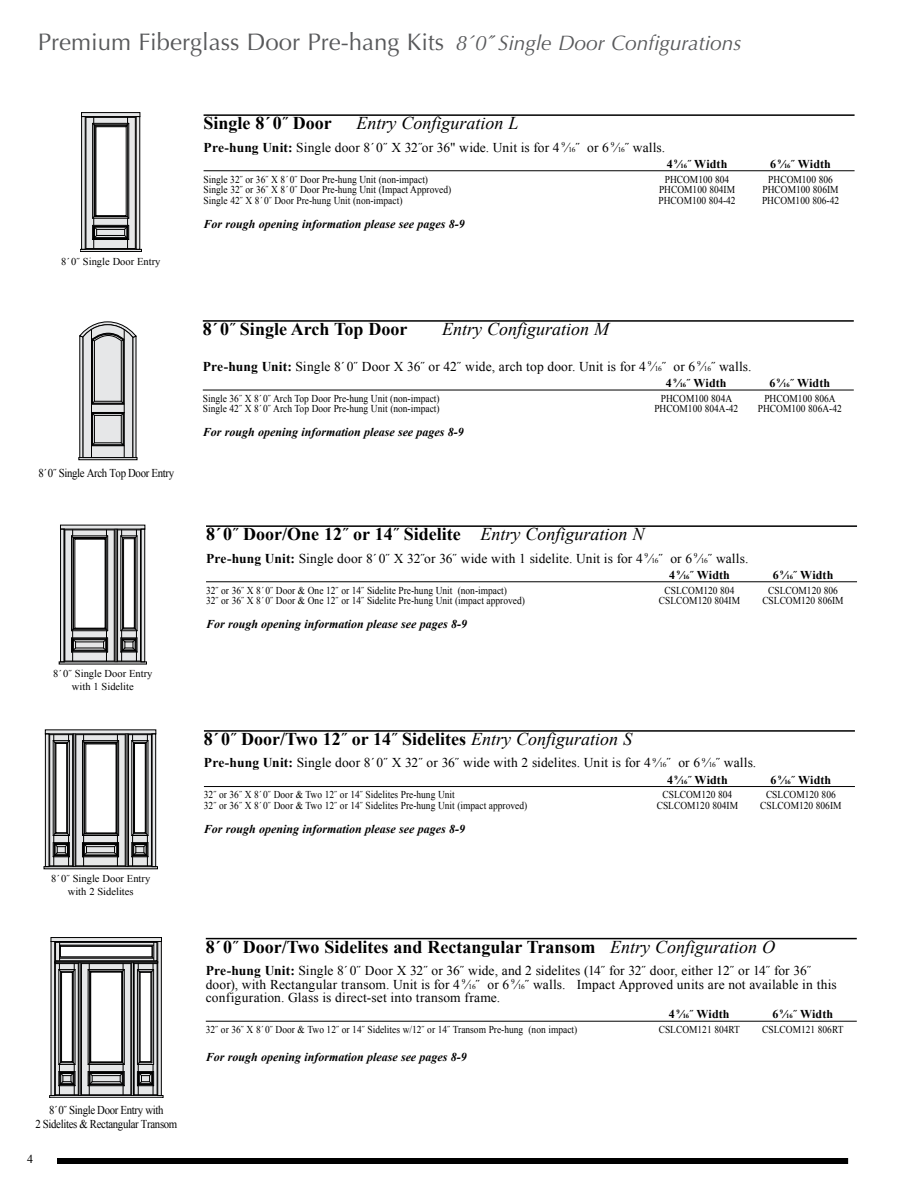
<style>
.page{position:relative;width:918px;height:1188px;background:#fff}
.page>*{position:absolute;margin:0;border:0;box-sizing:border-box;transform-origin:0 0}
.t1{font:24px "Optima";color:#58595b}
.t2{font:700 18px "Times New Roman";color:#000}
.t3{font:italic 18px "Times New Roman";color:#000}
.t4{font:13.5px/13.5px "Times New Roman";letter-spacing:.005em;color:#000}
.t5{font:italic 700 12px "Times New Roman";color:#000}
.t6{font:700 12px "Times New Roman";letter-spacing:.01em;color:#000}
.t7{font:12px/14.4px "Times New Roman";letter-spacing:-.03em;color:#000;text-align:center;scale:.9 1}
.t8{font:12px "Times New Roman";letter-spacing:-.03em;color:#000}
.t9{font:10.5px "Times New Roman";color:#000;scale:.9 1}
.t10{font:10.5px/12.6px "Times New Roman";color:#000;text-align:center}
.s1{font-style:italic;font-size:21px}
.s2{font-weight:700}
.s3{font-size:7.35px}
.s4{font-size:6.6px}
.s5{font-weight:400;font-style:italic}
</style>
<div class="page">
<div style="left:57px;top:1158px;width:791px;height:6px;background:#000"></div>
<hr style="left:204px;top:730px;width:651px;height:2px;background:#000">
<hr style="left:204px;top:786px;width:651px;height:1px;background:#000">
<div style="left:44px;top:866px;width:114px;height:3px;border:1px solid #000"></div>
<svg style="left:44px;top:730px;width:113px;height:139px"></svg>
<div style="left:86px;top:744px;width:30px;height:89px;background:#fff"></div>
<div style="left:56px;top:743px;width:11px;height:90px;background:#fff"></div>
<div style="left:56px;top:743px;width:11px;height:90px;border:1px solid #000"></div>
<div style="left:135px;top:743px;width:10px;height:90px;background:#fff"></div>
<div style="left:134px;top:743px;width:11px;height:90px;border:1px solid #000"></div>
<div style="left:51px;top:937px;width:111px;height:5px;border:1px solid #000"></div>
<div style="left:49px;top:1095px;width:114px;height:3px;border:1px solid #000"></div>
<svg style="left:50px;top:938px;width:113px;height:160px"></svg>
<div style="left:60px;top:946px;width:92px;height:11px;background:#fff"></div>
<div style="left:60px;top:946px;width:92px;height:11px;border:1px solid #000"></div>
<div style="left:91px;top:972px;width:31px;height:90px;background:#fff"></div>
<div style="left:91px;top:972px;width:31px;height:90px;border:1px solid #000"></div>
<div style="left:140px;top:972px;width:11px;height:90px;background:#fff"></div>
<div style="left:62px;top:972px;width:10px;height:90px;background:#fff"></div>
<div style="left:61px;top:972px;width:11px;height:90px;border:1px solid #000"></div>
<hr style="left:206px;top:938px;width:651px;height:1px;background:#000">
<hr style="left:206px;top:1021px;width:651px;height:1px;background:#000">
<hr style="left:206px;top:525px;width:651px;height:2px;background:#000">
<hr style="left:206px;top:582px;width:651px;height:1px;background:#000">
<svg style="left:59px;top:525px;width:88px;height:139px"></svg>
<div style="left:75px;top:539px;width:30px;height:89px;background:#fff"></div>
<div style="left:124px;top:539px;width:10px;height:89px;background:#fff"></div>
<div style="left:123px;top:539px;width:11px;height:89px;border:1px solid #000"></div>
<hr style="left:204px;top:114px;width:651px;height:2px;background:#000">
<hr style="left:204px;top:171px;width:651px;height:1px;background:#000">
<div style="left:81px;top:112px;width:59px;height:5px;border:1px solid #000"></div>
<svg style="left:80px;top:113px;width:62px;height:139px"></svg>
<div style="left:96px;top:127px;width:30px;height:89px;background:#fff"></div>
<hr style="left:203px;top:320px;width:651px;height:2px;background:#000">
<hr style="left:203px;top:390px;width:651px;height:1px;background:#000">
<div style="left:79px;top:457px;width:58px;height:3px;border:1px solid #000"></div>
<svg style="left:79px;top:322px;width:57px;height:136px"></svg>
<h1 class="t1" style="left:38px;top:28px;width:705px">Premium Fiberglass Door Pre-hang Kits <span class="s1">8´ 0˝ Single Door Configurations</span></h1>
<h2 class="t2" style="left:204px;top:111px;width:130px">Single 8´ 0˝ Door</h2>
<h2 class="t3" style="left:356px;top:111px;width:163px">Entry Configuration L</h2>
<p class="t4" style="left:204px;top:140px;width:463px"><span class="s2">Pre-hung Unit:</span> Single door 8´ 0˝ X 32˝or 36" wide. Unit is for 4 <sup>9</sup> ⁄<span class="s3">16</span>˝ or 6 <sup>9</sup> ⁄<span class="s3">16</span>˝ walls.</p>
<p class="t6" style="left:667px;top:156px;width:62px">4 <sup>9</sup> ⁄<span class="s4">16</span>˝ Width</p>
<p class="t6" style="left:770px;top:156px;width:62px">6 <sup>9</sup> ⁄<span class="s4">16</span>˝ Width</p>
<p class="t10" style="left:61px;top:255px;width:101px">8´ 0˝ Single Door Entry</p>
<p class="t7" style="left:39px;top:466px;width:152px">8´ 0˝ Single Arch Top Door Entry</p>
<p class="t10" style="left:53px;top:667px;width:101px">8´ 0˝ Single Door Entry with 1 Sidelite</p>
<p class="t10" style="left:51px;top:872px;width:101px">8´ 0˝ Single Door Entry with 2 Sidelites</p>
<p class="t7" style="left:35px;top:1102px;width:159px">8´ 0˝ Single Door Entry with<br>2 Sidelites &amp; Rectangular Transom</p>
<p class="t8" style="left:27px;top:1151px;width:7px">4</p>
<p class="t9" style="left:204px;top:172px;width:251px">Single 32˝ or 36˝ X 8´ 0˝ Door Pre-hung Unit (non-impact)</p>
<p class="t9" style="left:665px;top:172px;width:73px">PHCOM100 804</p>
<p class="t9" style="left:768px;top:172px;width:73px">PHCOM100 806</p>
<p class="t9" style="left:204px;top:183px;width:277px">Single 32˝ or 36˝ X 8´ 0˝ Door Pre-hung Unit (Impact Approved)</p>
<p class="t9" style="left:659px;top:183px;width:86px">PHCOM100 804IM</p>
<p class="t9" style="left:763px;top:183px;width:86px">PHCOM100 806IM</p>
<p class="t9" style="left:204px;top:193px;width:222px">Single 42˝ X 8´ 0˝ Door Pre-hung Unit (non-impact)</p>
<p class="t9" style="left:659px;top:193px;width:87px">PHCOM100 804-42</p>
<p class="t9" style="left:762px;top:193px;width:87px">PHCOM100 806-42</p>
<p class="t5" style="left:204px;top:215px;width:263px">For rough opening information please see pages 8-9</p>
<h2 class="t2" style="left:203px;top:317px;width:206px">8´ 0˝ Single Arch Top Door</h2>
<h2 class="t3" style="left:442px;top:317px;width:168px">Entry Configuration M</h2>
<p class="t4" style="left:203px;top:359px;width:550px"><span class="s2">Pre-hung Unit:</span> Single 8´ 0˝ Door X 36˝ or 42˝ wide, arch top door. Unit is for 4 <sup>9</sup> ⁄<span class="s3">16</span>˝ or 6 <sup>9</sup> ⁄<span class="s3">16</span>˝ walls.</p>
<p class="t6" style="left:666px;top:375px;width:62px">4 <sup>9</sup> ⁄<span class="s4">16</span>˝ Width</p>
<p class="t6" style="left:769px;top:375px;width:62px">6 <sup>9</sup> ⁄<span class="s4">16</span>˝ Width</p>
<p class="t9" style="left:203px;top:391px;width:265px">Single 36˝ X 8´ 0˝ Arch Top Door Pre-hung Unit (non-impact)</p>
<p class="t9" style="left:661px;top:391px;width:81px">PHCOM100 804A</p>
<p class="t9" style="left:764px;top:391px;width:81px">PHCOM100 806A</p>
<p class="t9" style="left:203px;top:402px;width:265px">Single 42˝ X 8´ 0˝ Arch Top Door Pre-hung Unit (non-impact)</p>
<p class="t9" style="left:654px;top:402px;width:95px">PHCOM100 804A-42</p>
<p class="t9" style="left:758px;top:402px;width:95px">PHCOM100 806A-42</p>
<p class="t5" style="left:203px;top:424px;width:263px">For rough opening information please see pages 8-9</p>
<h2 class="t2" style="left:206px;top:522px;width:440px">8´ 0˝ Door/One 12˝ or 14˝ Sidelite <span class="s5">Entry Configuration N</span></h2>
<p class="t4" style="left:206px;top:551px;width:544px"><span class="s2">Pre-hung Unit:</span> Single door 8´ 0˝ X 32˝or 36˝ wide with 1 sidelite. Unit is for 4 <sup>9</sup> ⁄<span class="s3">16</span>˝ or 6 <sup>9</sup> ⁄<span class="s3">16</span>˝ walls.</p>
<p class="t6" style="left:669px;top:567px;width:62px">4 <sup>9</sup> ⁄<span class="s4">16</span>˝ Width</p>
<p class="t6" style="left:773px;top:567px;width:62px">6 <sup>9</sup> ⁄<span class="s4">16</span>˝ Width</p>
<p class="t9" style="left:206px;top:583px;width:336px">32˝ or 36˝ X 8´ 0˝ Door &amp; One 12˝ or 14˝ Sidelite Pre-hung Unit (non-impact)</p>
<p class="t9" style="left:665px;top:583px;width:79px">CSLCOM120 804</p>
<p class="t9" style="left:768px;top:583px;width:79px">CSLCOM120 806</p>
<p class="t9" style="left:206px;top:594px;width:356px">32˝ or 36˝ X 8´ 0˝ Door &amp; One 12˝ or 14˝ Sidelite Pre-hung Unit (impact approved)</p>
<p class="t9" style="left:659px;top:594px;width:92px">CSLCOM120 804IM</p>
<p class="t9" style="left:762px;top:594px;width:92px">CSLCOM120 806IM</p>
<p class="t5" style="left:206px;top:616px;width:263px">For rough opening information please see pages 8-9</p>
<h2 class="t2" style="left:204px;top:727px;width:430px">8´ 0˝ Door/Two 12˝ or 14˝ Sidelites <span class="s5">Entry Configuration S</span></h2>
<p class="t4" style="left:204px;top:756px;width:554px"><span class="s2">Pre-hung Unit:</span> Single door 8´ 0˝ X 32˝ or 36˝ wide with 2 sidelites. Unit is for 4 <sup>9</sup> ⁄<span class="s3">16</span>˝ or 6 <sup>9</sup> ⁄<span class="s3">16</span>˝ walls.</p>
<p class="t6" style="left:667px;top:771px;width:62px">4 <sup>9</sup> ⁄<span class="s4">16</span>˝ Width</p>
<p class="t6" style="left:771px;top:771px;width:62px">6 <sup>9</sup> ⁄<span class="s4">16</span>˝ Width</p>
<p class="t9" style="left:204px;top:788px;width:280px">32˝ or 36˝ X 8´ 0˝ Door &amp; Two 12˝ or 14˝ Sidelites Pre-hung Unit</p>
<p class="t9" style="left:663px;top:788px;width:79px">CSLCOM120 804</p>
<p class="t9" style="left:766px;top:788px;width:79px">CSLCOM120 806</p>
<p class="t9" style="left:204px;top:798px;width:361px">32˝ or 36˝ X 8´ 0˝ Door &amp; Two 12˝ or 14˝ Sidelites Pre-hung Unit (impact approved)</p>
<p class="t9" style="left:657px;top:798px;width:92px">CSLCOM120 804IM</p>
<p class="t9" style="left:760px;top:798px;width:92px">CSLCOM120 806IM</p>
<p class="t5" style="left:204px;top:821px;width:263px">For rough opening information please see pages 8-9</p>
<h2 class="t2" style="left:206px;top:934px;width:571px">8´ 0˝ Door/Two Sidelites and Rectangular Transom <span class="s5">Entry Configuration O</span></h2>
<p class="t4" style="left:206px;top:964px;width:633px"><span class="s2">Pre-hung Unit:</span> Single 8´ 0˝ Door X 32˝ or 36˝ wide, and 2 sidelites (14˝ for 32˝ door, either 12˝ or 14˝ for 36˝ door), with Rectangular transom. Unit is for 4 <sup>9</sup> ⁄<span class="s3">16</span>˝ or 6 <sup>9</sup> ⁄<span class="s3">16</span>˝ walls. Impact Approved units are not available in this configuration. Glass is direct-set into transom frame.</p>
<p class="t6" style="left:669px;top:1006px;width:62px">4 <sup>9</sup> ⁄<span class="s4">16</span>˝ Width</p>
<p class="t6" style="left:772px;top:1006px;width:62px">6 <sup>9</sup> ⁄<span class="s4">16</span>˝ Width</p>
<p class="t9" style="left:206px;top:1023px;width:414px">32˝ or 36˝ X 8´ 0˝ Door &amp; Two 12˝ or 14˝ Sidelites w/12˝ or 14˝ Transom Pre-hung (non impact)</p>
<p class="t9" style="left:659px;top:1023px;width:92px">CSLCOM121 804RT</p>
<p class="t9" style="left:762px;top:1023px;width:92px">CSLCOM121 806RT</p>
<p class="t5" style="left:206px;top:1049px;width:263px">For rough opening information please see pages 8-9</p>
</div>
